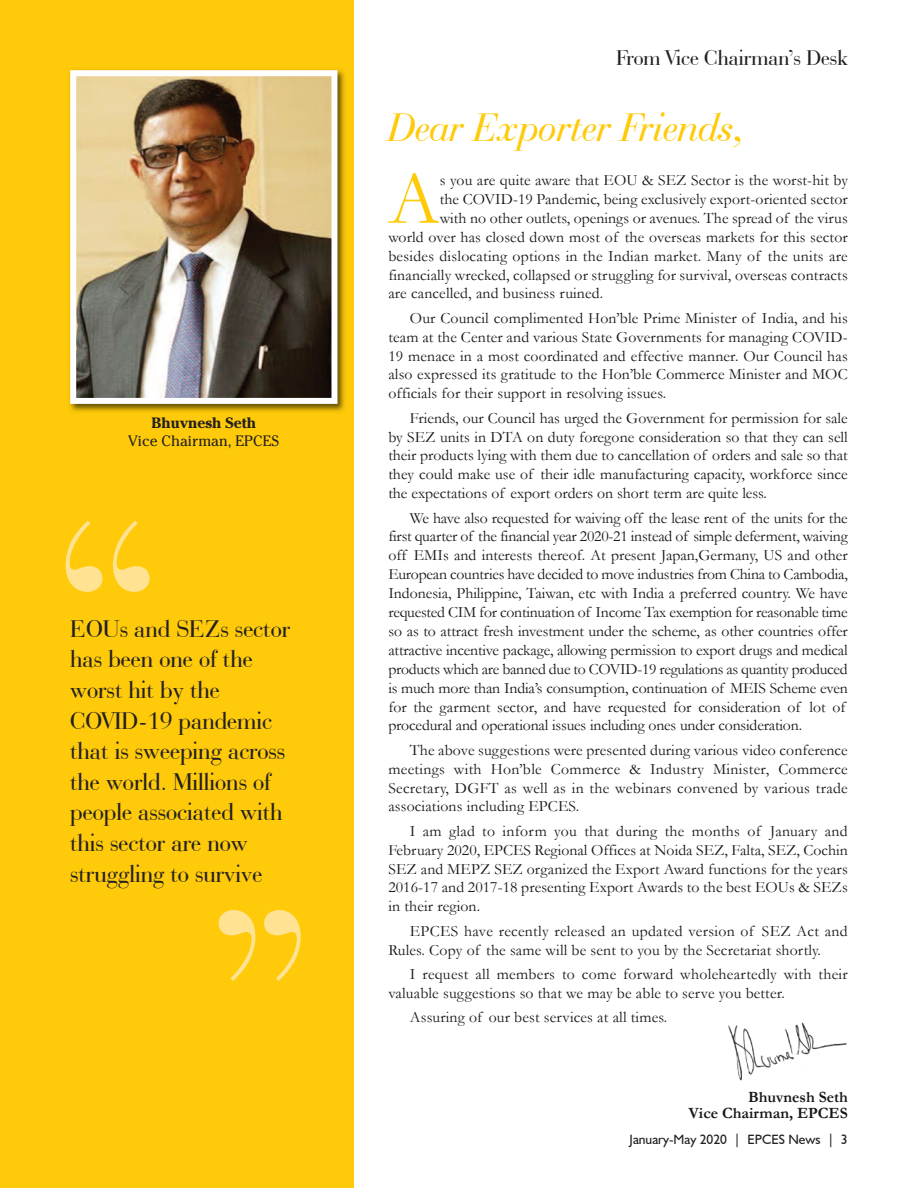
<style>
.page{position:relative;width:918px;height:1188px;background:#fff}
.page>*{position:absolute;margin:0;border:0;box-sizing:border-box;transform-origin:0 0}
.t1{font:252px "Bauer Bodoni BT";color:#ffe292}
.t2{font:75.75px "Garamond";color:#feca0a}
.t3{font:italic 42px "Bauer Bodoni BT";color:#feca0a}
.t4{font:25.5px/30.6px "Bauer Bodoni BT";color:#231f20}
.t5{font:22.5px "Bauer Bodoni BT";color:#231f20}
.t6{font:15.75px/18.9px "Garamond";color:#191615;text-align:justify}
.t7{font:15.75px/18.9px "Garamond";letter-spacing:.02em;color:#191615}
.t8{font:700 15.75px/16.5px "Garamond";color:#191615;text-align:right}
.t9{font:15px "Cheltenham";color:#231f20}
.t10{font:700 15px "Cheltenham";color:#231f20}
.t11{font:13.5px "Humanist 521 BT";color:#231f20}
</style>
<div class="page">
<div style="left:0;top:0;width:353px;height:1188px;background:#feca0a"></div>
<img style="left:69px;top:69px;width:276px;height:343px">
<img style="left:77px;top:77px;width:254px;height:320px">
<div style="left:70px;top:70px;width:268px;height:334px;border:6px solid #fff"></div>
<img style="left:728px;top:1023px;width:119px;height:58px">
<p class="t10" style="left:152px;top:418px;width:106px">Bhuvnesh Seth</p>
<p class="t9" style="left:128px;top:432px;width:153px">Vice Chairman, EPCES</p>
<h1 class="t1" style="left:52px;top:455px;width:109px">“</h1>
<h3 class="t4" style="left:70px;top:613px;width:222px">EOUs and SEZs sector has been one of the worst hit by the<br>COVID-19 pandemic that is sweeping across the world. Millions of people associated with this sector are now struggling to survive</h3>
<h1 class="t1" style="left:205px;top:844px;width:109px">”</h1>
<h3 class="t5" style="left:616px;top:44px;width:233px">From Vice Chairman’s Desk</h3>
<h3 class="t3" style="left:389px;top:101px;width:357px">Dear Exporter Friends,</h3>
<h2 class="t2" style="left:388px;top:158px;width:53px">A</h2>
<p class="t6" style="left:440px;top:171px;width:410px">s you are quite aware that EOU &amp; SEZ Sector is the worst-hit by</p>
<p class="t6" style="left:440px;top:190px;width:410px">the COVID-19 Pandemic, being exclusively export-oriented sector</p>
<p class="t6" style="left:440px;top:209px;width:410px">with no other outlets, openings or avenues. The spread of the virus</p>
<p class="t6" style="left:388px;top:228px;width:461px">world over has closed down most of the overseas markets for this sector</p>
<p class="t6" style="left:388px;top:246px;width:461px">besides dislocating options in the Indian market. Many of the units are</p>
<p class="t6" style="left:388px;top:265px;width:461px">financially wrecked, collapsed or struggling for survival, overseas contracts</p>
<p class="t6" style="left:388px;top:284px;width:217px">are cancelled, and business ruined.</p>
<p class="t6" style="left:388px;top:309px;width:461px;text-indent:22px">Our Council complimented Hon’ble Prime Minister of India, and his team at the Center and various State Governments for managing COVID-19 menace in a most coordinated and effective manner. Our Council has also expressed its gratitude to the Hon’ble Commerce Minister and MOC officials for their support in resolving issues.</p>
<p class="t6" style="left:388px;top:408px;width:461px;text-indent:22px">Friends, our Council has urged the Government for permission for sale by SEZ units in DTA on duty foregone consideration so that they can sell their products lying with them due to cancellation of orders and sale so that they could make use of their idle manufacturing capacity, workforce since the expectations of export orders on short term are quite less.</p>
<p class="t6" style="left:388px;top:508px;width:461px;text-align:left;text-indent:22px">We have also requested for waiving off the lease rent of the units for the first quarter of the financial year 2020-21 instead of simple deferment, waiving off EMIs and interests thereof. At present Japan,Germany, US and other European countries have decided to move industries from China to Cambodia, Indonesia, Philippine, Taiwan, etc with India a preferred country. We have requested CIM for continuation of Income Tax exemption for reasonable time so as to attract fresh investment under the scheme, as other countries offer attractive incentive package, allowing permission to export drugs and medical products which are banned due to COVID-19 regulations as quantity produced is much more than India’s consumption, continuation of MEIS Scheme even for the garment sector, and have requested for consideration of lot of procedural and operational issues including ones under consideration.</p>
<p class="t6" style="left:388px;top:741px;width:461px;text-indent:22px">The above suggestions were presented during various video conference meetings with Hon’ble Commerce &amp; Industry Minister, Commerce Secretary, DGFT as well as in the webinars convened by various trade associations including EPCES.</p>
<p class="t6" style="left:388px;top:822px;width:461px;text-indent:22px">I am glad to inform you that during the months of January and February 2020, EPCES Regional Offices at Noida SEZ, Falta, SEZ, Cochin SEZ and MEPZ SEZ organized the Export Award functions for the years 2016-17 and 2017-18 presenting Export Awards to the best EOUs &amp; SEZs in their region.</p>
<p class="t6" style="left:388px;top:921px;width:461px;text-indent:22px">EPCES have recently released an updated version of SEZ Act and<br>Rules. Copy of the same will be sent to you by the Secretariat shortly.</p>
<p class="t7" style="left:388px;top:965px;width:461px;text-indent:22px">I request all members to come forward wholeheartedly with their valuable suggestions so that we may be able to serve you better.</p>
<p class="t6" style="left:410px;top:1008px;width:259px">Assuring of our best services at all times.</p>
<p class="t8" style="left:689px;top:1089px;width:161px">Bhuvnesh Seth<br>Vice Chairman, EPCES</p>
<p class="t11" style="left:630px;top:1131px;width:220px">January-May 2020 | EPCES News | 3</p>
</div>
